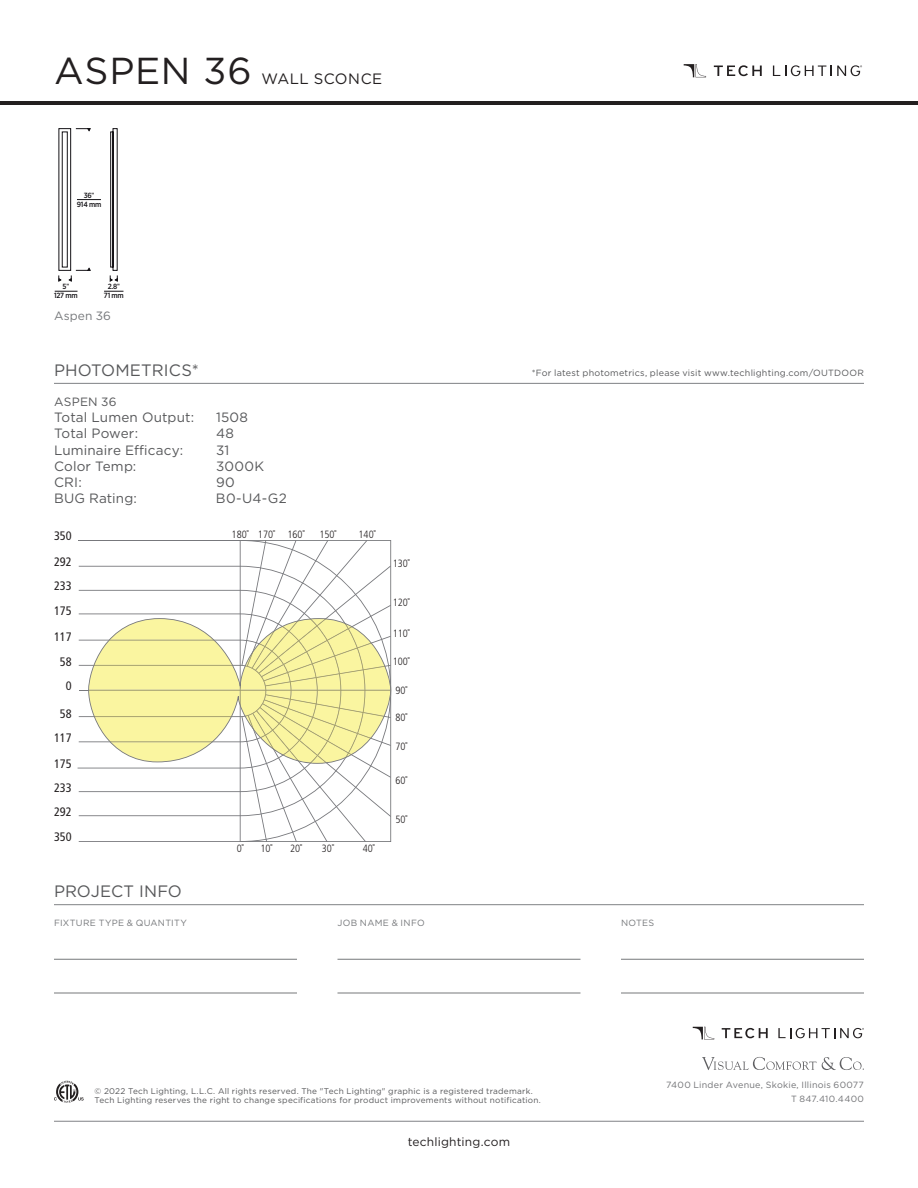
<style>
.page{position:relative;width:918px;height:1188px;background:#fff}
.page>*{position:absolute;margin:0;border:0;box-sizing:border-box;transform-origin:0 0}
.t1{font:37.5px "Gotham";letter-spacing:.02em;color:#231f20}
.Spec_Header{font:16.5px "Gotham";letter-spacing:.005em;color:#57585a}
.t2{font:15px "Gotham";letter-spacing:.03em;color:#231f20}
.Photometrics{font:13.5px "Gotham";letter-spacing:.01em;color:#57585a}
.t3{font:condensed 12.3px/24.3px "Frutiger";color:#231f20;text-align:center}
.t4{font:12px "Gotham";letter-spacing:.015em;color:#231f20}
.Line_Art_Caption{font:12px "Gotham";letter-spacing:.01em;color:#76787b}
.Photometric_Lead-In{font:12px "Gotham";letter-spacing:.025em;color:#57585a}
.t5{font:300 condensed 10.5px "Frutiger";color:#231f20}
.t6{font:9px "Gotham";letter-spacing:.025em;color:#57585a}
.t7{font:9px/14.4px "Gotham";letter-spacing:.03em;color:#717275;text-align:right}
.t8{font:9px "Gotham";letter-spacing:.035em;color:#76787b}
.t9{font:8.25px/9px "Gotham";letter-spacing:.025em;color:#57585a}
.t10{font:500 7.5px/9px "Gotham Narrow";letter-spacing:-.03em;color:#151317;text-align:center}
.s1{font-family:"TT Norms"}
</style>
<div class="page">
<svg style="left:714px;top:65px;width:48px;height:11px"></svg>
<svg style="left:773px;top:65px;width:89px;height:11px"></svg>
<svg style="left:684px;top:64px;width:22px;height:13px"></svg>
<hr style="left:0;top:101px;width:918px;height:4px;background:#231f20">
<hr style="left:54px;top:904px;width:810px;height:1px;background:#808285">
<hr style="left:54px;top:959px;width:243px;height:1px;background:#76787b">
<hr style="left:54px;top:993px;width:243px;height:1px;background:#76787b">
<hr style="left:338px;top:959px;width:242px;height:1px;background:#76787b">
<hr style="left:338px;top:993px;width:242px;height:1px;background:#76787b">
<hr style="left:621px;top:959px;width:243px;height:1px;background:#76787b">
<hr style="left:621px;top:993px;width:243px;height:1px;background:#76787b">
<svg style="left:54px;top:1081px;width:30px;height:22px"></svg>
<hr style="left:54px;top:1121px;width:810px;height:1px;background:#808285">
<svg style="left:702px;top:1057px;width:162px;height:13px"></svg>
<svg style="left:722px;top:1028px;width:46px;height:10px"></svg>
<svg style="left:778px;top:1028px;width:86px;height:10px"></svg>
<svg style="left:693px;top:1027px;width:21px;height:12px"></svg>
<svg style="left:78px;top:540px;width:313px;height:302px"></svg>
<svg style="left:88px;top:618px;width:303px;height:146px;fill:#faf5a0"></svg>
<hr style="left:54px;top:383px;width:810px;height:1px;background:#808285">
<svg style="left:55px;top:291px;width:23px;height:1px"></svg>
<svg style="left:104px;top:291px;width:19px;height:1px"></svg>
<svg style="left:58px;top:128px;width:60px;height:154px"></svg>
<h1 class="t1" style="left:54px;top:47px;width:199px">ASPEN 36</h1>
<h3 class="t2" style="left:261px;top:69px;width:122px">WALL SCONCE</h3>
<p class="t10" style="left:77px;top:190px;width:26px">36<span class="s1">"<br></span>914 mm</p>
<p class="t10" style="left:54px;top:282px;width:25px">5<span class="s1">"<br></span>127 mm</p>
<p class="t10" style="left:104px;top:282px;width:21px">2.8<span class="s1">"<br></span>71 mm</p>
<p class="Line_Art_Caption" style="left:54px;top:308px;width:59px">Aspen 36</p>
<p class="Spec_Header" style="left:54px;top:359px;width:147px">PHOTOMETRICS*</p>
<p class="t6" style="left:532px;top:367px;width:334px">*For latest photometrics, please visit www.techlighting.com/OUTDOOR</p>
<p class="Photometric_Lead-In" style="left:54px;top:394px;width:64px">ASPEN 36</p>
<p class="Photometrics" style="left:54px;top:409px;width:142px">Total Lumen Output:</p>
<p class="Photometrics" style="left:216px;top:409px;width:34px">1508</p>
<p class="Photometrics" style="left:54px;top:425px;width:86px">Total Power:</p>
<p class="Photometrics" style="left:216px;top:425px;width:19px">48</p>
<p class="Photometrics" style="left:54px;top:441px;width:131px">Luminaire Efficacy:</p>
<p class="Photometrics" style="left:216px;top:441px;width:15px">31</p>
<p class="Photometrics" style="left:54px;top:457px;width:84px">Color Temp:</p>
<p class="Photometrics" style="left:216px;top:457px;width:50px">3000K</p>
<p class="Photometrics" style="left:54px;top:474px;width:29px">CRI:</p>
<p class="Photometrics" style="left:216px;top:474px;width:20px">90</p>
<p class="Photometrics" style="left:54px;top:490px;width:84px">BUG Rating:</p>
<p class="Photometrics" style="left:216px;top:490px;width:72px">B0-U4-G2</p>
<p class="t3" style="left:54px;top:524px;width:19px">350</p>
<p class="t3" style="left:54px;top:550px;width:19px">292</p>
<p class="t3" style="left:54px;top:574px;width:19px;text-align:left">233<br>175</p>
<p class="t3" style="left:54px;top:624px;width:19px;line-height:25.2px">117<br>58</p>
<p class="t3" style="left:66px;top:674px;width:7px">0</p>
<p class="t3" style="left:54px;top:701px;width:19px">58<br>117</p>
<p class="t3" style="left:54px;top:752px;width:19px;text-align:justify">175<br>233<br>292<br>350</p>
<h2 class="Spec_Header" style="left:54px;top:881px;width:130px">PROJECT INFO</h2>
<p class="t8" style="left:54px;top:917px;width:134px">FIXTURE TYPE &amp; QUANTITY</p>
<p class="t5" style="left:232px;top:528px;width:19px">180˚</p>
<p class="t5" style="left:258px;top:528px;width:48px">170˚ 160˚</p>
<p class="t5" style="left:319px;top:528px;width:19px">150˚</p>
<p class="t5" style="left:359px;top:528px;width:19px">140˚</p>
<p class="t5" style="left:237px;top:842px;width:9px">0˚</p>
<p class="t5" style="left:261px;top:842px;width:14px">10˚</p>
<p class="t5" style="left:290px;top:842px;width:14px">20˚</p>
<p class="t5" style="left:322px;top:842px;width:14px">30˚</p>
<p class="t5" style="left:363px;top:842px;width:14px">40˚</p>
<p class="t5" style="left:393px;top:558px;width:19px">130˚</p>
<p class="t5" style="left:393px;top:596px;width:19px">120˚</p>
<p class="t5" style="left:393px;top:628px;width:19px">110˚</p>
<p class="t5" style="left:393px;top:656px;width:19px">100˚</p>
<p class="t5" style="left:395px;top:684px;width:14px">90˚</p>
<p class="t5" style="left:395px;top:712px;width:14px">80˚</p>
<p class="t5" style="left:395px;top:740px;width:14px">70˚</p>
<p class="t5" style="left:395px;top:774px;width:14px">60˚</p>
<p class="t5" style="left:395px;top:814px;width:14px">50˚</p>
<p class="t8" style="left:338px;top:917px;width:89px">JOB NAME &amp; INFO</p>
<p class="t8" style="left:621px;top:917px;width:35px">NOTES</p>
<p class="t9" style="left:94px;top:1087px;width:448px">© 2022 Tech Lighting, L.L.C. All rights reserved. The "Tech Lighting" graphic is a registered trademark.<br>Tech Lighting reserves the right to change specifications for product improvements without notification.</p>
<h3 class="t4" style="left:408px;top:1134px;width:104px">techlighting.com</h3>
<p class="t7" style="left:666px;top:1077px;width:199px">7400 Linder Avenue, Skokie, Illinois 60077<br>T 847.410.4400</p>
</div>
